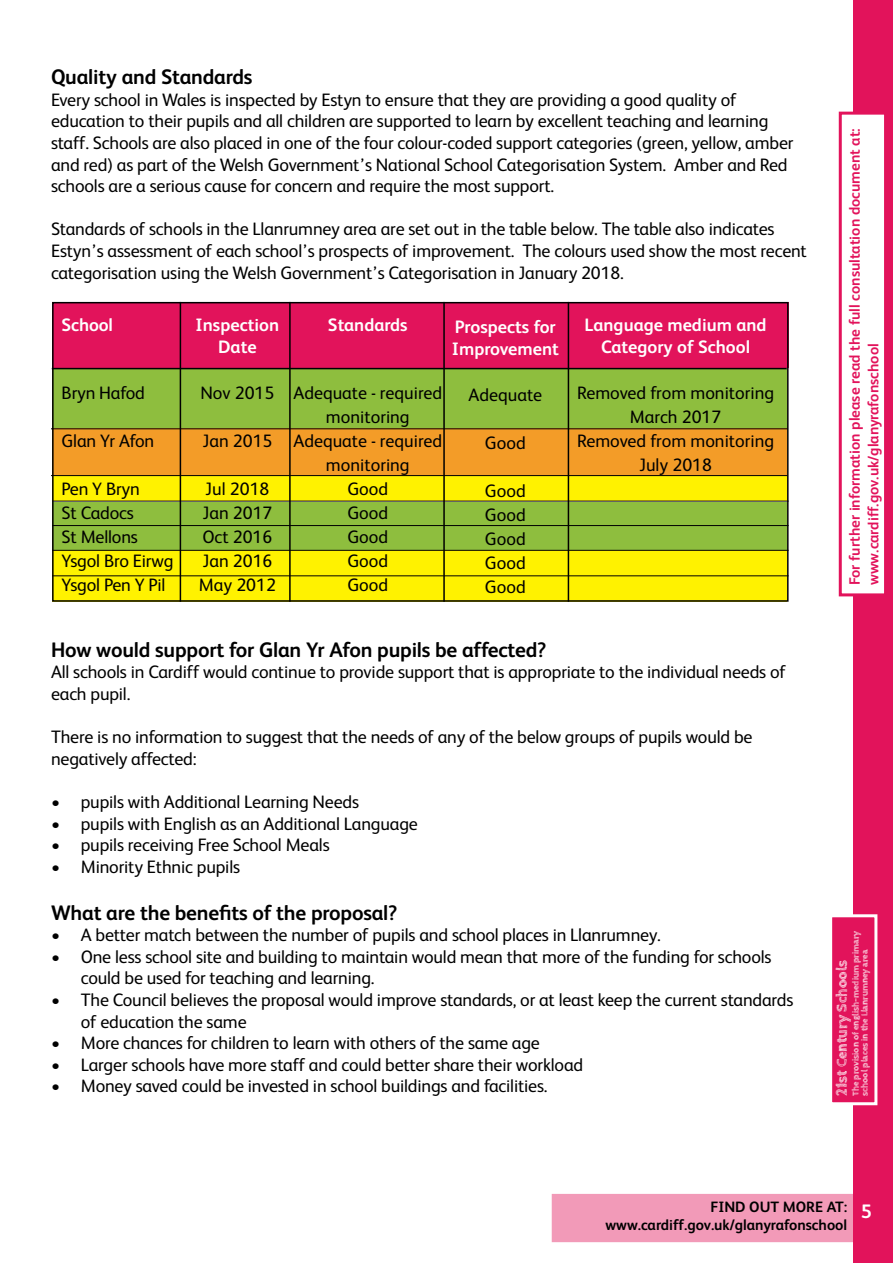
<style>
.page{position:relative;width:893px;height:1263px;background:#fff}
.page>*{position:absolute;margin:0;border:0;box-sizing:border-box;transform-origin:0 0}
.t1{font:700 21px "FS Albert";letter-spacing:-.01em;color:#000}
.t2{font:700 19.5px "FS Albert";color:#fff}
.t3{font:18px/21.6px "FS Albert";letter-spacing:-.01em;color:#000}
.t4{font:700 18px/21.6px "FS Albert";color:#fff;text-align:center}
.t5{font:700 15px "FS Albert";color:#e2135b}
.t6{font:700 15px "FS Albert";color:#000}
.t7{font:700 14.85px "Cabin Sketch";color:#fff}
.t8{font:700 9px/9px "Cabin Sketch";color:#fff}
</style>
<div class="page">
<div style="left:853px;top:0;width:40px;height:1263px;background:#e2135b"></div>
<div style="left:829px;top:914px;width:48px;height:191px;background:#e2135b;border:3px solid #fff"></div>
<div style="left:52px;top:369px;width:735px;height:58px;background:#8ebe3e"></div>
<div style="left:52px;top:428px;width:735px;height:49px;background:#f39c28"></div>
<div style="left:52px;top:502px;width:735px;height:49px;background:#8ebe3e"></div>
<div style="left:52px;top:476px;width:735px;height:25px;background:#fff200"></div>
<div style="left:52px;top:551px;width:735px;height:51px;background:#fff200"></div>
<div style="left:52px;top:302px;width:737px;height:66px;background:#e2135b"></div>
<hr style="left:52px;top:368px;width:735px;height:1px;background:#000">
<hr style="left:180px;top:302px;width:1px;height:300px;background:#000">
<hr style="left:289px;top:302px;width:2px;height:300px;background:#000">
<hr style="left:443px;top:302px;width:2px;height:300px;background:#000">
<hr style="left:568px;top:302px;width:1px;height:300px;background:#000">
<hr style="left:51px;top:428px;width:736px;height:1px;background:#000">
<hr style="left:51px;top:475px;width:736px;height:1px;background:#000">
<hr style="left:52px;top:501px;width:737px;height:1px;background:#000">
<hr style="left:52px;top:525px;width:737px;height:1px;background:#000">
<hr style="left:52px;top:550px;width:737px;height:1px;background:#000">
<hr style="left:52px;top:575px;width:737px;height:1px;background:#000">
<div style="left:52px;top:302px;width:737px;height:300px;border:2px solid #000"></div>
<div style="left:552px;top:1194px;width:304px;height:48px;background:#f29ab8"></div>
<div style="left:839px;top:112px;width:48px;height:484px;background:#fff;border:3px solid #e2135b"></div>
<p class="t1" style="left:51px;top:63px;width:203px">Quality and Standards</p>
<p class="t3" style="left:51px;top:88px;width:744px">Every school in Wales is inspected by Estyn to ensure that they are providing a good quality of education to their pupils and all children are supported to learn by excellent teaching and learning staff. Schools are also placed in one of the four colour-coded support categories (green, yellow, amber and red) as part of the Welsh Government’s National School Categorisation System. Amber and Red schools are a serious cause for concern and require the most support.</p>
<p class="t3" style="left:51px;top:218px;width:757px">Standards of schools in the Llanrumney area are set out in the table below. The table also indicates<br>Estyn’s assessment of each school’s prospects of improvement. The colours used show the most recent categorisation using the Welsh Government’s Categorisation in January 2018.</p>
<p class="t4" style="left:62px;top:314px;width:53px">School</p>
<p class="t3" style="left:62px;top:381px;width:85px">Bryn Hafod</p>
<p class="t3" style="left:62px;top:429px;width:94px">Glan Yr Afon</p>
<p class="t3" style="left:62px;top:477px;width:80px">Pen Y Bryn</p>
<p class="t3" style="left:62px;top:501px;width:74px">St Cadocs</p>
<p class="t3" style="left:62px;top:525px;width:78px">St Mellons</p>
<p class="t3" style="left:62px;top:549px;width:113px">Ysgol Bro Eirwg</p>
<p class="t3" style="left:62px;top:573px;width:105px">Ysgol Pen Y Pil</p>
<p class="t4" style="left:196px;top:314px;width:85px">Inspection<br>Date</p>
<p class="t3" style="left:200px;top:381px;width:75px">Nov 2015</p>
<p class="t3" style="left:202px;top:429px;width:72px">Jan 2015</p>
<p class="t3" style="left:205px;top:477px;width:66px">Jul 2018</p>
<p class="t3" style="left:202px;top:501px;width:72px">Jan 2017</p>
<p class="t3" style="left:202px;top:525px;width:72px">Oct 2016</p>
<p class="t3" style="left:202px;top:549px;width:72px">Jan 2016</p>
<p class="t3" style="left:199px;top:573px;width:79px">May 2012</p>
<p class="t4" style="left:328px;top:314px;width:81px">Standards</p>
<p class="t3" style="left:293px;top:380px;width:150px;line-height:24px;text-align:center">Adequate - required monitoring</p>
<p class="t3" style="left:293px;top:428px;width:150px;line-height:24px;text-align:center">Adequate - required monitoring</p>
<p class="t3" style="left:347px;top:477px;width:42px">Good</p>
<p class="t3" style="left:347px;top:501px;width:42px">Good</p>
<p class="t3" style="left:347px;top:525px;width:42px">Good</p>
<p class="t3" style="left:347px;top:549px;width:42px">Good</p>
<p class="t3" style="left:347px;top:573px;width:42px">Good</p>
<p class="t4" style="left:452px;top:316px;width:109px;text-align:left">Prospects for<br>Improvement</p>
<p class="t3" style="left:468px;top:383px;width:75px">Adequate</p>
<p class="t3" style="left:485px;top:431px;width:42px">Good</p>
<p class="t3" style="left:485px;top:479px;width:42px">Good</p>
<p class="t3" style="left:485px;top:503px;width:42px">Good</p>
<p class="t3" style="left:485px;top:527px;width:42px">Good</p>
<p class="t3" style="left:485px;top:551px;width:42px">Good</p>
<p class="t3" style="left:485px;top:575px;width:42px">Good</p>
<p class="t4" style="left:585px;top:314px;width:183px">Language medium and</p>
<p class="t4" style="left:601px;top:335px;width:151px">Category of School</p>
<p class="t3" style="left:577px;top:380px;width:199px;line-height:24px;text-align:center">Removed from monitoring<br>March 2017</p>
<p class="t3" style="left:577px;top:428px;width:199px;line-height:24px;text-align:center">Removed from monitoring<br>July 2018</p>
<p class="t1" style="left:51px;top:635px;width:497px">How would support for Glan Yr Afon pupils be affected?</p>
<p class="t3" style="left:51px;top:660px;width:736px">All schools in Cardiff would continue to provide support that is appropriate to the individual needs of each pupil.</p>
<p class="t3" style="left:51px;top:725px;width:703px">There is no information to suggest that the needs of any of the below groups of pupils would be negatively affected:</p>
<p class="t3" style="left:51px;top:790px;width:310px">• pupils with Additional Learning Needs</p>
<p class="t3" style="left:51px;top:812px;width:368px">• pupils with English as an Additional Language</p>
<p class="t3" style="left:51px;top:833px;width:280px">• pupils receiving Free School Meals</p>
<p class="t3" style="left:51px;top:855px;width:191px">• Minority Ethnic pupils</p>
<p class="t1" style="left:51px;top:898px;width:348px">What are the benefits of the proposal?</p>
<p class="t3" style="left:51px;top:923px;width:611px">• A better match between the number of pupils and school places in Llanrumney.</p>
<p class="t3" style="left:81px;top:945px;width:692px;text-indent:-30px">• One less school site and building to maintain would mean that more of the funding for schools could be used for teaching and learning.</p>
<p class="t3" style="left:81px;top:988px;width:714px;text-indent:-30px">• The Council believes the proposal would improve standards, or at least keep the current standards of education the same</p>
<p class="t3" style="left:51px;top:1031px;width:490px">• More chances for children to learn with others of the same age</p>
<p class="t3" style="left:51px;top:1053px;width:534px">• Larger schools have more staff and could better share their workload</p>
<p class="t3" style="left:51px;top:1074px;width:498px">• Money saved could be invested in school buildings and facilities.</p>
<p class="t5" style="left:844px;top:585px;width:459px;rotate:-90deg">For further information please read the full consultation document at:</p>
<p class="t5" style="left:863px;top:585px;width:243px;rotate:-90deg">www.cardiff.gov.uk/glanyrafonschool</p>
<p class="t8" style="left:851px;top:1096px;width:166px;rotate:-90deg">The provision of english-medium primary school places in the Llanrumney area</p>
<p class="t7" style="left:833px;top:1096px;width:137px;rotate:-90deg">21st Century Schools</p>
<p class="t6" style="left:710px;top:1196px;width:138px">FIND OUT MORE AT:</p>
<p class="t6" style="left:605px;top:1215px;width:243px">www.cardiff.gov.uk/glanyrafonschool</p>
<p class="t2" style="left:861px;top:1198px;width:12px">5</p>
</div>
